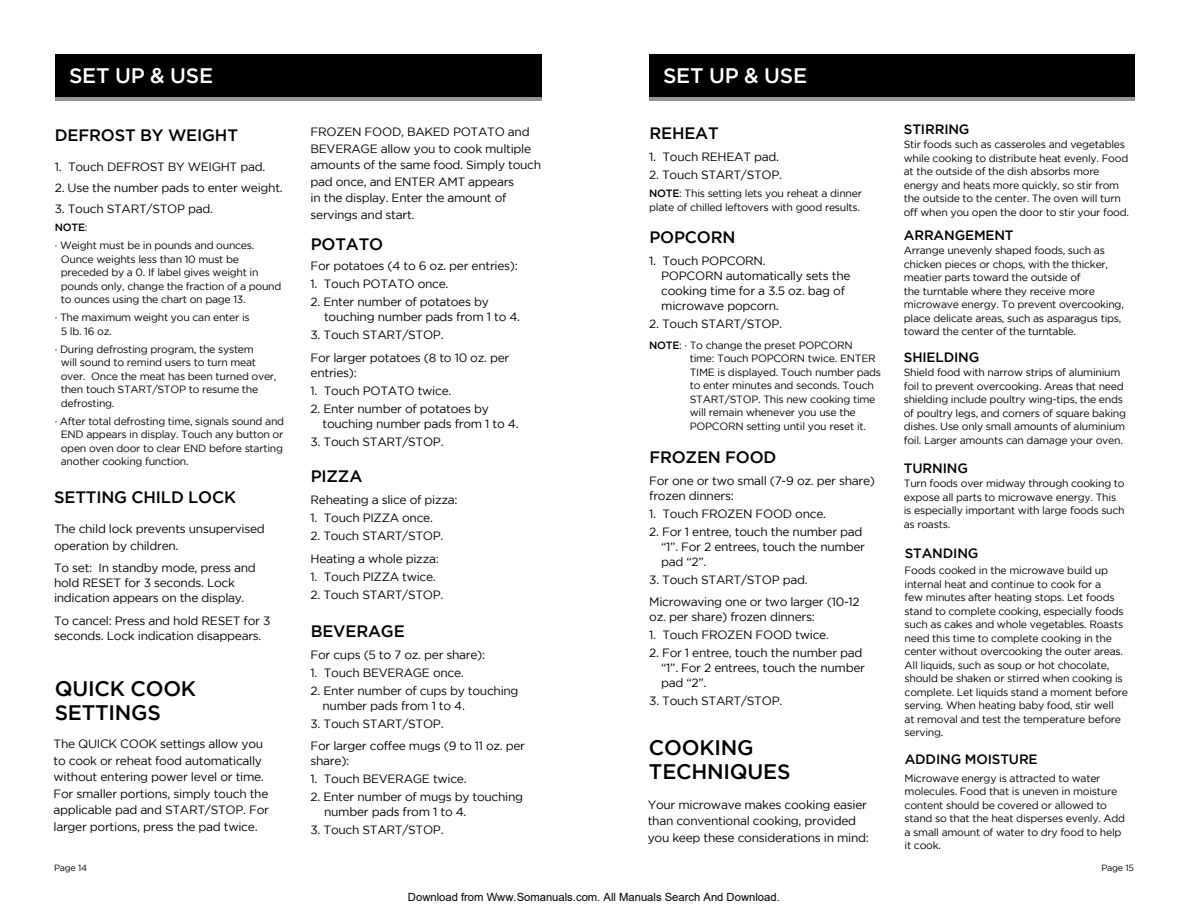
<style>
.page{position:relative;width:1188px;height:918px;background:#fff}
.page>*{position:absolute;margin:0;border:0;box-sizing:border-box;transform-origin:0 0}
.t1{font:500 21px/24px "Gotham";letter-spacing:-.01em;color:#000}
.t2{font:500 21px "Gotham";letter-spacing:-.01em;color:#fff}
.t3{font:500 16.5px "Gotham";letter-spacing:-.01em;color:#000}
.t4{font:500 13.5px "Gotham";letter-spacing:-.01em;color:#000}
.t5{font:12px/15px "Gotham";letter-spacing:-.025em;color:#000}
.t6{font:11.25px "Arial";color:#000}
.t7{font:10.5px/13.5px "Gotham";letter-spacing:-.025em;color:#000}
.t8{font:9px "Gotham";letter-spacing:-.025em;color:#000}
.s1{font-weight:500}
</style>
<div class="page">
<svg style="left:55px;top:96px;width:486px;height:5px;background:#757779"></svg>
<div style="left:55px;top:54px;width:486px;height:42px;background:#000"></div>
<svg style="left:649px;top:96px;width:486px;height:5px;background:#757779"></svg>
<div style="left:649px;top:54px;width:486px;height:42px;background:#000"></div>
<h1 class="t2" style="left:69px;top:64px;width:146px">SET UP &amp; USE</h1>
<h2 class="t3" style="left:55px;top:126px;width:185px">DEFROST BY WEIGHT</h2>
<p class="t5" style="left:55px;top:159px;width:212px">1. Touch DEFROST BY WEIGHT pad.</p>
<p class="t5" style="left:55px;top:180px;width:230px">2. Use the number pads to enter weight.</p>
<p class="t5" style="left:55px;top:201px;width:160px">3. Touch START/STOP pad.</p>
<p class="t7" style="left:55px;top:218px;width:201px;line-height:18px"><span class="s1">NOTE</span>:<br>· Weight must be in pounds and ounces.</p>
<p class="t7" style="left:61px;top:252px;width:222px">Ounce weights less than 10 must be preceded by a 0. If label gives weight in pounds only, change the fraction of a pound to ounces using the chart on page 13.</p>
<p class="t7" style="left:61px;top:310px;width:191px;text-indent:-6px">· The maximum weight you can enter is<br>5 lb. 16 oz.</p>
<p class="t7" style="left:61px;top:342px;width:217px;text-indent:-6px">· During defrosting program, the system<br>will sound to remind users to turn meat over. Once the meat has been turned over, then touch START/STOP to resume the defrosting.</p>
<p class="t7" style="left:61px;top:414px;width:225px;text-align:justify;text-indent:-6px">· After total defrosting time, signals sound and END appears in display. Touch any button or open oven door to clear END before starting another cooking function.</p>
<h2 class="t3" style="left:54px;top:488px;width:183px">SETTING CHILD LOCK</h2>
<p class="t5" style="left:54px;top:521px;width:212px;line-height:16.5px">The child lock prevents unsupervised operation by children.</p>
<p class="t5" style="left:54px;top:560px;width:203px">To set: In standby mode, press and hold RESET for 3 seconds. Lock indication appears on the display.</p>
<p class="t5" style="left:54px;top:613px;width:218px">To cancel: Press and hold RESET for 3 seconds. Lock indication disappears.</p>
<h1 class="t1" style="left:55px;top:677px;width:143px">QUICK COOK<br>SETTINGS</h1>
<p class="t5" style="left:54px;top:736px;width:217px;line-height:16.5px">The QUICK COOK settings allow you to cook or reheat food automatically without entering power level or time.<br>For smaller portions, simply touch the applicable pad and START/STOP. For larger portions, press the pad twice.</p>
<h1 class="t2" style="left:663px;top:64px;width:146px">SET UP &amp; USE</h1>
<p class="t5" style="left:311px;top:124px;width:221px">FROZEN FOOD, BAKED POTATO and</p>
<h2 class="t3" style="left:649px;top:124px;width:71px">REHEAT</h2>
<p class="t5" style="left:311px;top:140px;width:232px;line-height:16.5px">BEVERAGE allow you to cook multiple amounts of the same food. Simply touch pad once, and ENTER AMT appears<br>in the display. Enter the amount of servings and start.</p>
<p class="t5" style="left:649px;top:149px;width:131px">1. Touch REHEAT pad.</p>
<p class="t5" style="left:649px;top:167px;width:134px">2. Touch START/STOP.</p>
<p class="t7" style="left:649px;top:187px;width:214px"><span class="s1">NOTE</span>: This setting lets you reheat a dinner plate of chilled leftovers with good results.</p>
<h2 class="t3" style="left:311px;top:234px;width:74px">POTATO</h2>
<p class="t5" style="left:311px;top:258px;width:209px">For potatoes (4 to 6 oz. per entries):</p>
<p class="t5" style="left:311px;top:276px;width:139px">1. Touch POTATO once.</p>
<p class="t5" style="left:324px;top:294px;width:198px;text-indent:-14px">2. Enter number of potatoes by touching number pads from 1 to 4.</p>
<p class="t5" style="left:311px;top:324px;width:200px;line-height:22.5px">3. Touch START/STOP.<br>For larger potatoes (8 to 10 oz. per</p>
<p class="t5" style="left:311px;top:365px;width:48px">entries):</p>
<p class="t5" style="left:311px;top:383px;width:142px">1. Touch POTATO twice.</p>
<p class="t5" style="left:323px;top:401px;width:198px;text-indent:-12px">2. Enter number of potatoes by touching number pads from 1 to 4.</p>
<p class="t5" style="left:311px;top:434px;width:135px">3. Touch START/STOP.</p>
<h2 class="t3" style="left:311px;top:467px;width:53px">PIZZA</h2>
<p class="t5" style="left:311px;top:492px;width:149px">Reheating a slice of pizza:</p>
<p class="t5" style="left:311px;top:510px;width:124px">1. Touch PIZZA once.</p>
<p class="t5" style="left:311px;top:525px;width:134px;line-height:22.5px">2. Touch START/STOP.<br>Heating a whole pizza:</p>
<p class="t5" style="left:311px;top:569px;width:127px">1. Touch PIZZA twice.</p>
<p class="t5" style="left:311px;top:587px;width:134px">2. Touch START/STOP.</p>
<h2 class="t3" style="left:311px;top:622px;width:96px">BEVERAGE</h2>
<p class="t5" style="left:311px;top:647px;width:176px">For cups (5 to 7 oz. per share):</p>
<p class="t5" style="left:311px;top:665px;width:155px">1. Touch BEVERAGE once.</p>
<p class="t5" style="left:323px;top:683px;width:198px;text-indent:-12px">2. Enter number of cups by touching number pads from 1 to 4.</p>
<p class="t5" style="left:311px;top:712px;width:216px;line-height:22.5px">3. Touch START/STOP.<br>For larger coffee mugs (9 to 11 oz. per</p>
<p class="t5" style="left:311px;top:753px;width:40px">share):</p>
<p class="t5" style="left:311px;top:771px;width:158px">1. Touch BEVERAGE twice.</p>
<p class="t5" style="left:324px;top:789px;width:201px;text-indent:-14px">2. Enter number of mugs by touching number pads from 1 to 4.</p>
<p class="t5" style="left:311px;top:822px;width:135px">3. Touch START/STOP.</p>
<h2 class="t3" style="left:649px;top:228px;width:88px">POPCORN</h2>
<p class="t5" style="left:661px;top:253px;width:191px;text-indent:-12px">1. Touch POPCORN.<br>POPCORN automatically sets the cooking time for a 3.5 oz. bag of microwave popcorn.</p>
<p class="t5" style="left:649px;top:316px;width:134px">2. Touch START/STOP.</p>
<p class="t7" style="left:690px;top:338px;width:193px;text-indent:-40px"><span class="s1">NOTE</span>: · To change the preset POPCORN<br>time: Touch POPCORN twice. ENTER TIME is displayed. Touch number pads to enter minutes and seconds. Touch START/STOP. This new cooking time will remain whenever you use the POPCORN setting until you reset it.</p>
<h2 class="t3" style="left:649px;top:447px;width:129px">FROZEN FOOD</h2>
<p class="t5" style="left:649px;top:473px;width:227px">For one or two small (7-9 oz. per share) frozen dinners:</p>
<p class="t5" style="left:649px;top:506px;width:178px">1. Touch FROZEN FOOD once.</p>
<p class="t5" style="left:661px;top:524px;width:205px;text-indent:-12px">2. For 1 entree, touch the number pad “1”. For 2 entrees, touch the number pad “2”.</p>
<p class="t5" style="left:649px;top:568px;width:212px;line-height:22.5px">3. Touch START/STOP pad.<br>Microwaving one or two larger (10-12</p>
<p class="t5" style="left:649px;top:609px;width:167px">oz. per share) frozen dinners:</p>
<p class="t5" style="left:649px;top:627px;width:181px">1. Touch FROZEN FOOD twice.</p>
<p class="t5" style="left:661px;top:645px;width:205px;text-indent:-12px">2. For 1 entree, touch the number pad “1”. For 2 entrees, touch the number pad “2”.</p>
<p class="t5" style="left:649px;top:693px;width:135px">3. Touch START/STOP.</p>
<h1 class="t1" style="left:649px;top:735px;width:143px">COOKING<br>TECHNIQUES</h1>
<p class="t5" style="left:648px;top:796px;width:223px;line-height:16.5px">Your microwave makes cooking easier than conventional cooking, provided you keep these considerations in mind:</p>
<p class="t4" style="left:904px;top:121px;width:67px">STIRRING</p>
<p class="t7" style="left:904px;top:137px;width:227px">Stir foods such as casseroles and vegetables while cooking to distribute heat evenly. Food at the outside of the dish absorbs more energy and heats more quickly, so stir from the outside to the center. The oven will turn off when you open the door to stir your food.</p>
<p class="t4" style="left:904px;top:228px;width:111px">ARRANGEMENT</p>
<p class="t7" style="left:904px;top:244px;width:222px">Arrange unevenly shaped foods, such as chicken pieces or chops, with the thicker, meatier parts toward the outside of<br>the turntable where they receive more microwave energy. To prevent overcooking, place delicate areas, such as asparagus tips, toward the center of the turntable.</p>
<p class="t7" style="left:904px;top:366px;width:224px">Shield food with narrow strips of aluminium foil to prevent overcooking. Areas that need shielding include poultry wing-tips, the ends of poultry legs, and corners of square baking dishes. Use only small amounts of aluminium foil. Larger amounts can damage your oven.</p>
<p class="t7" style="left:904px;top:477px;width:222px">Turn foods over midway through cooking to expose all parts to microwave energy. This is especially important with large foods such as roasts.</p>
<p class="t4" style="left:904px;top:349px;width:77px">SHIELDING</p>
<p class="t4" style="left:904px;top:460px;width:66px">TURNING</p>
<p class="t4" style="left:905px;top:545px;width:75px">STANDING</p>
<p class="t7" style="left:905px;top:564px;width:225px">Foods cooked in the microwave build up internal heat and continue to cook for a<br>few minutes after heating stops. Let foods stand to complete cooking, especially foods such as cakes and whole vegetables. Roasts need this time to complete cooking in the center without overcooking the outer areas.<br>All liquids, such as soup or hot chocolate, should be shaken or stirred when cooking is complete. Let liquids stand a moment before serving. When heating baby food, stir well<br>at removal and test the temperature before serving.</p>
<p class="t7" style="left:905px;top:771px;width:222px">Microwave energy is attracted to water molecules. Food that is uneven in moisture content should be covered or allowed to stand so that the heat disperses evenly. Add a small amount of water to dry food to help it cook.</p>
<p class="t4" style="left:905px;top:752px;width:134px">ADDING MOISTURE</p>
<p class="t8" style="left:54px;top:862px;width:35px">Page 14</p>
<p class="t8" style="left:1101px;top:862px;width:34px">Page 15</p>
<p class="t6" style="left:408px;top:890px;width:373px">Download from Www.Somanuals.com. All Manuals Search And Download.</p>
</div>
